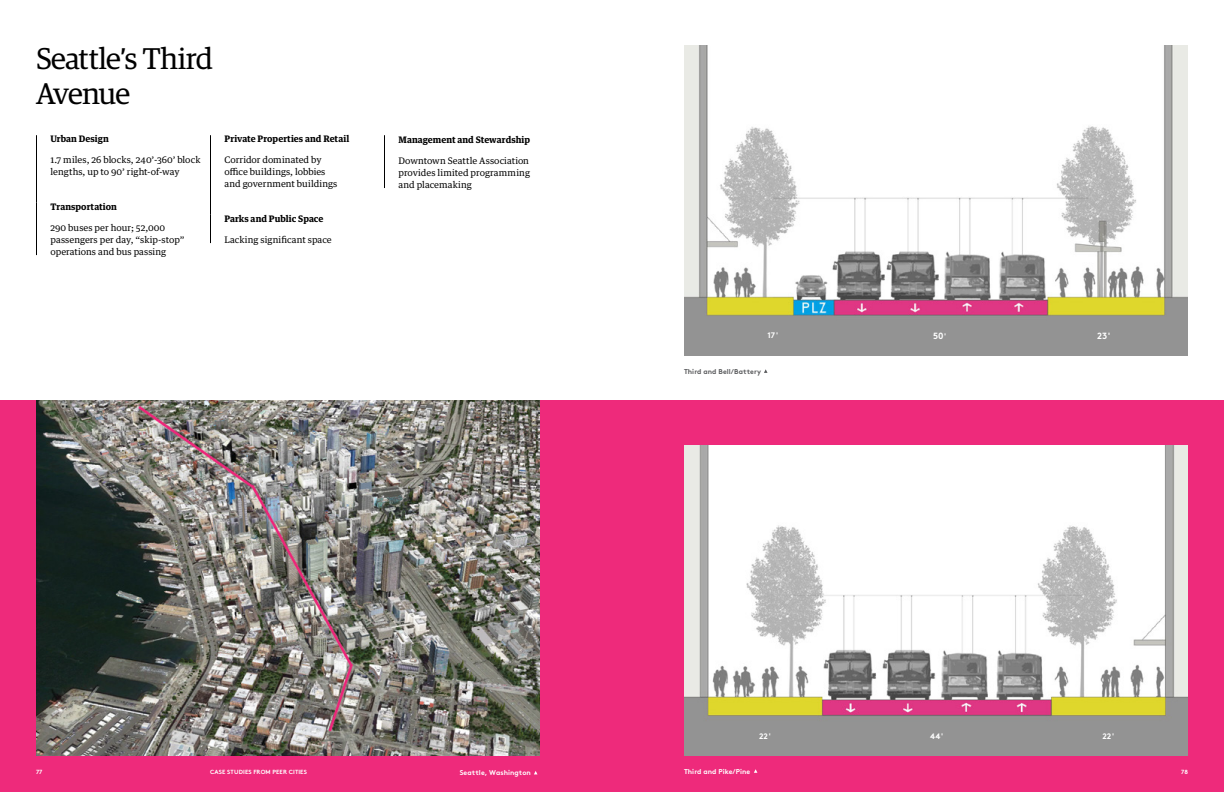
<style>
.page{position:relative;width:1224px;height:792px;background:#fff}
.page>*{position:absolute;margin:0;border:0;box-sizing:border-box;transform-origin:0 0}
.t1{font:30px/35px "Guardian Egyp";letter-spacing:-.02em;color:#000}
.t2{font:9px/12px "Guardian Text Egyp";letter-spacing:.005em;color:#000}
.t3{font:700 9px "Guardian Text Egyp";color:#000}
.t4{font:700 9px "Brown Std";color:#fff}
.t5{font:700 8px "Brown Std";letter-spacing:.02em;color:#fff}
.t6{font:700 7px "Brown Std";letter-spacing:.01em;color:#fff}
.t7{font:700 7px "Brown Std";letter-spacing:.01em;color:#58595b}
.t8{font:700 6px "Brown Std";letter-spacing:.025em;color:#fff}
.s1{font-size:8px}
</style>
<div class="page">
<div style="left:0;top:400px;width:1224px;height:392px;background:#ee2a7b"></div>
<img style="left:36px;top:400px;width:504px;height:356px">
<hr style="left:36px;top:135px;width:1px;height:67px;background:#000">
<hr style="left:36px;top:202px;width:1px;height:53px;background:#000">
<hr style="left:210px;top:135px;width:1px;height:79px;background:#000">
<svg style="left:210px;top:214px;width:1px;height:29px"></svg>
<hr style="left:384px;top:135px;width:1px;height:53px;background:#000">
<img style="left:684px;top:45px;width:504px;height:278px">
<div style="left:684px;top:323px;width:504px;height:33px;background:#939393"></div>
<img style="left:684px;top:446px;width:504px;height:277px">
<div style="left:684px;top:723px;width:504px;height:33px;background:#939393"></div>
<h1 class="t1" style="left:36px;top:39px;width:178px">Seattle’s Third<br>Avenue</h1>
<p class="t3" style="left:50px;top:132px;width:60px">Urban Design</p>
<p class="t2" style="left:50px;top:153px;width:152px">1.7 miles, 26 blocks, 240’-360’ block lengths, up to 90’ right-of-way</p>
<p class="t3" style="left:50px;top:199px;width:68px">Transportation</p>
<p class="t2" style="left:50px;top:221px;width:136px">290 buses per hour; 52,000 passengers per day, “skip-stop” operations and bus passing</p>
<p class="t3" style="left:224px;top:132px;width:126px">Private Properties and Retail</p>
<p class="t2" style="left:224px;top:153px;width:114px">Corridor dominated by office buildings, lobbies and government buildings</p>
<p class="t3" style="left:224px;top:211px;width:100px">Parks and Public Space</p>
<p class="t2" style="left:224px;top:233px;width:109px">Lacking significant space</p>
<p class="t3" style="left:398px;top:132px;width:133px">Management and Stewardship</p>
<p class="t2" style="left:398px;top:154px;width:133px;text-align:justify">Downtown Seattle Association provides limited programming and placemaking</p>
<p class="t5" style="left:768px;top:331px;width:14px">17'</p>
<p class="t4" style="left:933px;top:330px;width:16px">50<span class="s1">'</span></p>
<p class="t4" style="left:1097px;top:330px;width:16px">23'</p>
<p class="t7" style="left:684px;top:367px;width:79px">Third and Bell/Battery</p>
<p class="t8" style="left:36px;top:768px;width:8px">77</p>
<p class="t8" style="left:210px;top:768px;width:99px">CASE STUDIES FROM PEER CITIES</p>
<p class="t5" style="left:759px;top:731px;width:15px">22'</p>
<p class="t5" style="left:930px;top:731px;width:16px">44'</p>
<p class="t5" style="left:1102px;top:731px;width:15px">22'</p>
<p class="t6" style="left:684px;top:767px;width:68px">Third and Pike/Pine</p>
<p class="t6" style="left:460px;top:768px;width:73px">Seattle, Washington</p>
<p class="t8" style="left:1181px;top:768px;width:8px">78</p>
</div>
